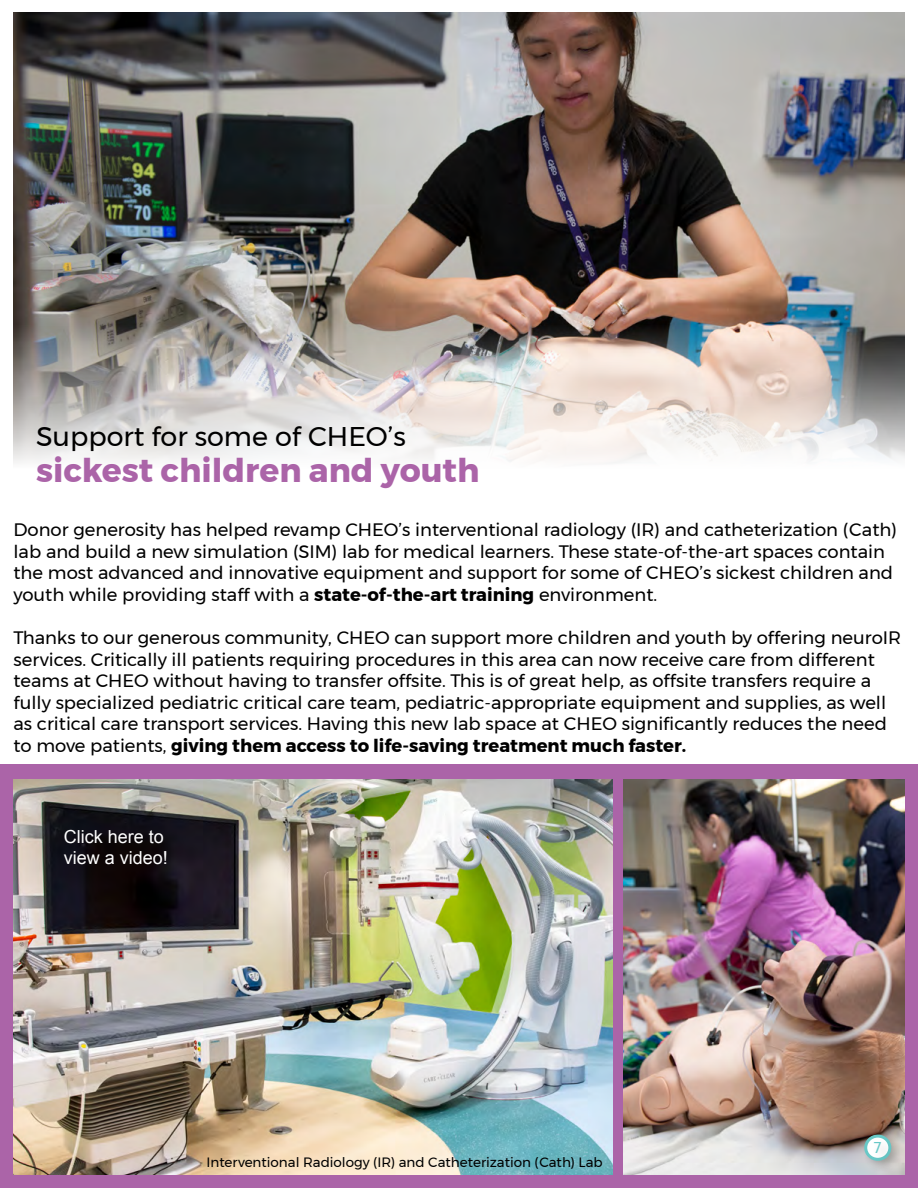
<style>
.page{position:relative;width:918px;height:1188px;background:#fff}
.page>*{position:absolute;margin:0;border:0;box-sizing:border-box;transform-origin:0 0}
.t1{font:700 33px "Gontserrat";color:#ab64a8}
.t2{font:27px "Gontserrat";color:#000}
.t3{font:18px/21.6px "Gontserrat";color:#000}
.t4{font:18px/21.6px "Arial";color:#fff}
.t5{font:15px "Menlo";color:#68c8c7}
.t6{font:13.5px "Gontserrat";color:#000}
.s1{font-weight:700}
</style>
<div class="page">
<img style="left:14px;top:13px;width:890px;height:279px">
<img style="left:13px;top:292px;width:892px;height:171px">
<div style="left:0;top:765px;width:918px;height:423px;background:#ab64a8"></div>
<img style="left:14px;top:780px;width:598px;height:394px">
<img style="left:623px;top:780px;width:281px;height:394px">
<div style="left:861px;top:1131px;width:44px;height:42px;background:#000;opacity:.25"></div>
<svg style="left:866px;top:1136px;width:24px;height:23px"></svg>
<div style="left:864px;top:1135px;width:27px;height:26px;border:3px solid #68c8c7;border-radius:50%"></div>
<div style="left:872px;top:1139px;width:22px;height:27px;background:#000;opacity:.25"></div>
<h2 class="t2" style="left:36px;top:416px;width:371px">Support for some of CHEO’s</h2>
<h1 class="t1" style="left:36px;top:444px;width:445px">sickest children and youth</h1>
<p class="t3" style="left:14px;top:519px;width:885px">Donor generosity has helped revamp CHEO’s interventional radiology (IR) and catheterization (Cath) lab and build a new simulation (SIM) lab for medical learners. These state-of-the-art spaces contain the most advanced and innovative equipment and support for some of CHEO’s sickest children and youth while providing staff with a <span class="s1">state-of-the-art training</span> environment.</p>
<p class="t3" style="left:14px;top:627px;width:889px">Thanks to our generous community, CHEO can support more children and youth by offering neuroIR services. Critically ill patients requiring procedures in this area can now receive care from different teams at CHEO without having to transfer offsite. This is of great help, as offsite transfers require a fully specialized pediatric critical care team, pediatric-appropriate equipment and supplies, as well as critical care transport services. Having this new lab space at CHEO significantly reduces the need to move patients, <span class="s1">giving them access to life-saving treatment much faster.</span></p>
<p class="t4" style="left:64px;top:826px;width:106px">Click here to view a video!</p>
<p class="t6" style="left:206px;top:1152px;width:398px">Interventional Radiology (IR) and Catheterization (Cath) Lab</p>
<p class="t5" style="left:873px;top:1137px;width:11px">7</p>
</div>
